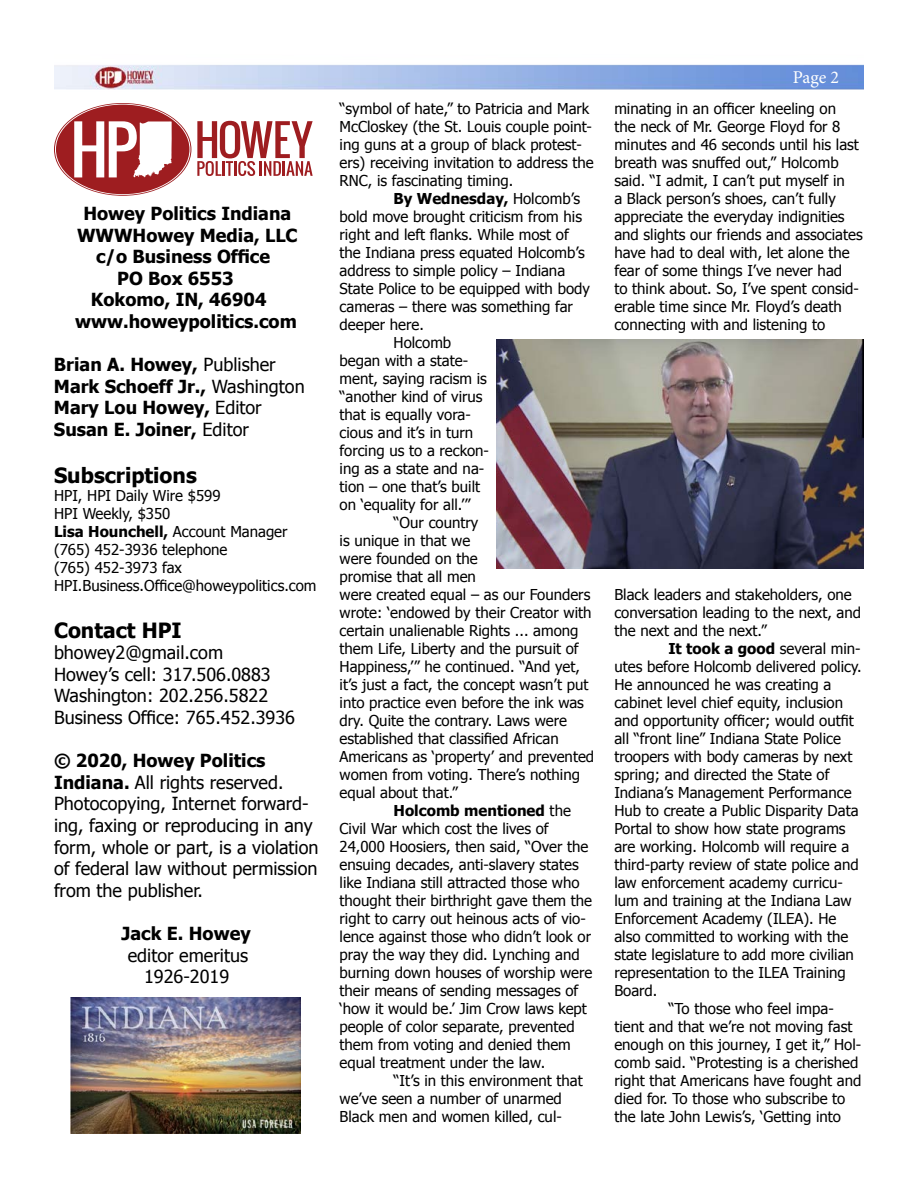
<style>
.page{position:relative;width:918px;height:1188px;background:#fff}
.page>*{position:absolute;margin:0;border:0;box-sizing:border-box;transform-origin:0 0}
.t1{font:700 21px "Tahoma";color:#000}
.t2{font:18px/21.6px "Tahoma";color:#000}
.t3{font:700 18px/21.6px "Tahoma";color:#000}
.t4{font:18px "Minion Pro";color:#fff}
.t5{font:15px/18px "Tahoma";color:#000}
.t6{font:700 15px "Tahoma";color:#000}
.s1{font-weight:400}
.s2{font-weight:700}
</style>
<div class="page">
<img style="left:54px;top:64px;width:810px;height:26px">
<img style="left:70px;top:998px;width:230px;height:135px">
<svg style="left:197px;top:121px;width:116px;height:55px"></svg>
<svg style="left:54px;top:103px;width:137px;height:93px"></svg>
<img style="left:497px;top:339px;width:367px;height:230px">
<p class="t3" style="left:83px;top:202px;width:210px">Howey Politics Indiana</p>
<p class="t3" style="left:77px;top:223px;width:222px">WWWHowey Media, LLC</p>
<p class="t3" style="left:96px;top:245px;width:175px">c/o Business Office</p>
<p class="t3" style="left:117px;top:266px;width:118px">PO Box 6553</p>
<p class="t3" style="left:91px;top:288px;width:177px">Kokomo, IN, 46904</p>
<p class="t3" style="left:75px;top:310px;width:223px">www.howeypolitics.com</p>
<p class="t3" style="left:54px;top:353px;width:252px">Brian A. Howey, <span class="s1">Publisher<br></span>Mark Schoeff Jr., <span class="s1">Washington<br></span>Mary Lou Howey, <span class="s1">Editor<br></span>Susan E. Joiner, <span class="s1">Editor</span></p>
<h1 class="t1" style="left:54px;top:460px;width:144px">Subscriptions</h1>
<p class="t5" style="left:54px;top:486px;width:264px">HPI, HPI Daily Wire $599<br>HPI Weekly, $350<br><span class="s2">Lisa Hounchell,</span> Account Manager (765) 452-3936 telephone<br>(765) 452-3973 fax<br>HPI.Business.Office@howeypolitics.com</p>
<h1 class="t1" style="left:54px;top:615px;width:129px">Contact HPI</h1>
<p class="t2" style="left:54px;top:641px;width:243px">bhowey2@gmail.com<br>Howey’s cell: 317.506.0883<br>Washington: 202.256.5822<br>Business Office: 765.452.3936</p>
<p class="t2" style="left:54px;top:749px;width:266px"><span class="s2">© 2020, Howey Politics<br>Indiana.</span> All rights reserved.<br>Photocopying, Internet forward&shy;ing, faxing or reproducing in any form, whole or part, is a violation of federal law without permission from the publisher.</p>
<p class="t3" style="left:122px;top:922px;width:131px">Jack E. Howey</p>
<p class="t2" style="left:128px;top:943px;width:122px;text-align:center">editor emeritus<br>1926-2019</p>
<p class="t5" style="left:340px;top:99px;width:256px">“symbol of hate,” to Patricia and Mark McCloskey (the St. Louis couple point&shy;ing guns at a group of black protest&shy;ers) receiving invitation to address the RNC, is fascinating timing.</p>
<p class="t6" style="left:394px;top:189px;width:188px">By Wednesday, <span class="s1">Holcomb’s</span></p>
<p class="t5" style="left:340px;top:207px;width:244px">bold move brought criticism from his</p>
<p class="t5" style="left:340px;top:225px;width:231px">right and left flanks. While most of</p>
<p class="t5" style="left:340px;top:243px;width:247px">the Indiana press equated Holcomb’s</p>
<p class="t5" style="left:340px;top:261px;width:227px">address to simple policy – Indiana</p>
<p class="t5" style="left:340px;top:279px;width:252px">State Police to be equipped with body</p>
<p class="t5" style="left:340px;top:297px;width:235px">cameras – there was something far</p>
<p class="t5" style="left:340px;top:315px;width:86px">deeper here.</p>
<p class="t5" style="left:394px;top:333px;width:59px">Holcomb</p>
<p class="t5" style="left:340px;top:351px;width:130px">began with a state-</p>
<p class="t5" style="left:340px;top:369px;width:149px">ment, saying racism is</p>
<p class="t5" style="left:340px;top:387px;width:145px">“another kind of virus</p>
<p class="t5" style="left:340px;top:405px;width:133px">that is equally vora-</p>
<p class="t5" style="left:340px;top:423px;width:135px">cious and it’s in turn</p>
<p class="t5" style="left:340px;top:441px;width:151px">forcing us to a reckon-</p>
<p class="t5" style="left:340px;top:459px;width:146px">ing as a state and na-</p>
<p class="t5" style="left:340px;top:477px;width:142px">tion – one that’s built</p>
<p class="t5" style="left:340px;top:495px;width:132px">on ‘equality for all.’”</p>
<p class="t5" style="left:394px;top:513px;width:86px">“Our country</p>
<p class="t5" style="left:340px;top:531px;width:132px">is unique in that we</p>
<p class="t5" style="left:340px;top:549px;width:140px">were founded on the</p>
<p class="t5" style="left:340px;top:567px;width:138px">promise that all men</p>
<p class="t5" style="left:340px;top:585px;width:252px">were created equal – as our Founders</p>
<p class="t5" style="left:340px;top:603px;width:253px">wrote: ‘endowed by their Creator with</p>
<p class="t5" style="left:340px;top:621px;width:240px">certain unalienable Rights ... among</p>
<p class="t5" style="left:340px;top:639px;width:241px">them Life, Liberty and the pursuit of</p>
<p class="t5" style="left:340px;top:657px;width:242px">Happiness,’” he continued. “And yet,</p>
<p class="t5" style="left:340px;top:675px;width:250px">it’s just a fact, the concept wasn’t put</p>
<p class="t5" style="left:340px;top:693px;width:246px">into practice even before the ink was</p>
<p class="t5" style="left:340px;top:711px;width:229px">dry. Quite the contrary. Laws were</p>
<p class="t5" style="left:340px;top:729px;width:221px">established that classified African</p>
<p class="t5" style="left:340px;top:747px;width:256px">Americans as ‘property’ and prevented</p>
<p class="t5" style="left:340px;top:765px;width:242px">women from voting. There’s nothing</p>
<p class="t5" style="left:340px;top:783px;width:120px">equal about that.”</p>
<p class="t6" style="left:394px;top:801px;width:179px">Holcomb mentioned <span class="s1">the</span></p>
<p class="t5" style="left:340px;top:819px;width:211px">Civil War which cost the lives of</p>
<p class="t5" style="left:340px;top:837px;width:250px">24,000 Hoosiers, then said, “Over the</p>
<p class="t5" style="left:340px;top:855px;width:241px">ensuing decades, anti-slavery states</p>
<p class="t5" style="left:340px;top:873px;width:241px">like Indiana still attracted those who</p>
<p class="t5" style="left:340px;top:891px;width:254px">thought their birthright gave them the</p>
<p class="t5" style="left:340px;top:909px;width:248px">right to carry out heinous acts of vio-</p>
<p class="t5" style="left:340px;top:927px;width:253px">lence against those who didn’t look or</p>
<p class="t5" style="left:340px;top:945px;width:242px">pray the way they did. Lynching and</p>
<p class="t5" style="left:340px;top:963px;width:254px">burning down houses of worship were</p>
<p class="t5" style="left:340px;top:981px;width:240px">their means of sending messages of</p>
<p class="t5" style="left:340px;top:999px;width:249px">‘how it would be.’ Jim Crow laws kept</p>
<p class="t5" style="left:340px;top:1017px;width:237px">people of color separate, prevented</p>
<p class="t5" style="left:340px;top:1035px;width:233px">them from voting and denied them</p>
<p class="t5" style="left:340px;top:1053px;width:207px">equal treatment under the law.</p>
<p class="t5" style="left:394px;top:1071px;width:191px">“It’s in this environment that</p>
<p class="t5" style="left:340px;top:1089px;width:224px">we’ve seen a number of unarmed</p>
<p class="t5" style="left:340px;top:1107px;width:224px">Black men and women killed, cul-</p>
<p class="t4" style="left:793px;top:65px;width:48px">Page 2</p>
<p class="t5" style="left:614px;top:99px;width:250px">minating in an officer kneeling on<br>the neck of Mr. George Floyd for 8 minutes and 46 seconds until his last breath was snuffed out,” Holcomb said. “I admit, I can’t put myself in<br>a Black person’s shoes, can’t fully appreciate the everyday indignities and slights our friends and associates have had to deal with, let alone the fear of some things I’ve never had<br>to think about. So, I’ve spent consid&shy;erable time since Mr. Floyd’s death connecting with and listening to</p>
<p class="t5" style="left:614px;top:585px;width:248px">Black leaders and stakeholders, one conversation leading to the next, and the next and the next.”</p>
<p class="t6" style="left:668px;top:639px;width:194px">It took a good <span class="s1">several min-</span></p>
<p class="t5" style="left:614px;top:657px;width:249px">utes before Holcomb delivered policy.</p>
<p class="t5" style="left:614px;top:675px;width:218px">He announced he was creating a</p>
<p class="t5" style="left:614px;top:693px;width:230px">cabinet level chief equity, inclusion</p>
<p class="t5" style="left:614px;top:711px;width:241px">and opportunity officer; would outfit</p>
<p class="t5" style="left:614px;top:729px;width:228px">all “front line” Indiana State Police</p>
<p class="t5" style="left:614px;top:747px;width:239px">troopers with body cameras by next</p>
<p class="t5" style="left:614px;top:765px;width:217px">spring; and directed the State of</p>
<p class="t5" style="left:614px;top:783px;width:239px">Indiana’s Management Performance</p>
<p class="t5" style="left:614px;top:801px;width:246px">Hub to create a Public Disparity Data</p>
<p class="t5" style="left:614px;top:819px;width:233px">Portal to show how state programs</p>
<p class="t5" style="left:614px;top:837px;width:236px">are working. Holcomb will require a</p>
<p class="t5" style="left:614px;top:855px;width:246px">third-party review of state police and</p>
<p class="t5" style="left:614px;top:873px;width:230px">law enforcement academy curricu-</p>
<p class="t5" style="left:614px;top:891px;width:239px">lum and training at the Indiana Law</p>
<p class="t5" style="left:614px;top:909px;width:224px">Enforcement Academy (ILEA). He</p>
<p class="t5" style="left:614px;top:927px;width:236px">also committed to working with the</p>
<p class="t5" style="left:614px;top:945px;width:241px">state legislature to add more civilian</p>
<p class="t5" style="left:614px;top:963px;width:233px">representation to the ILEA Training</p>
<p class="t5" style="left:614px;top:981px;width:45px">Board.</p>
<p class="t5" style="left:668px;top:999px;width:167px">“To those who feel impa-</p>
<p class="t5" style="left:614px;top:1017px;width:239px">tient and that we’re not moving fast</p>
<p class="t5" style="left:614px;top:1035px;width:248px">enough on this journey, I get it,” Hol-</p>
<p class="t5" style="left:614px;top:1053px;width:245px">comb said. “Protesting is a cherished</p>
<p class="t5" style="left:614px;top:1071px;width:249px">right that Americans have fought and</p>
<p class="t5" style="left:614px;top:1089px;width:233px">died for. To those who subscribe to</p>
<p class="t5" style="left:614px;top:1107px;width:228px">the late John Lewis’s, ‘Getting into</p>
</div>
